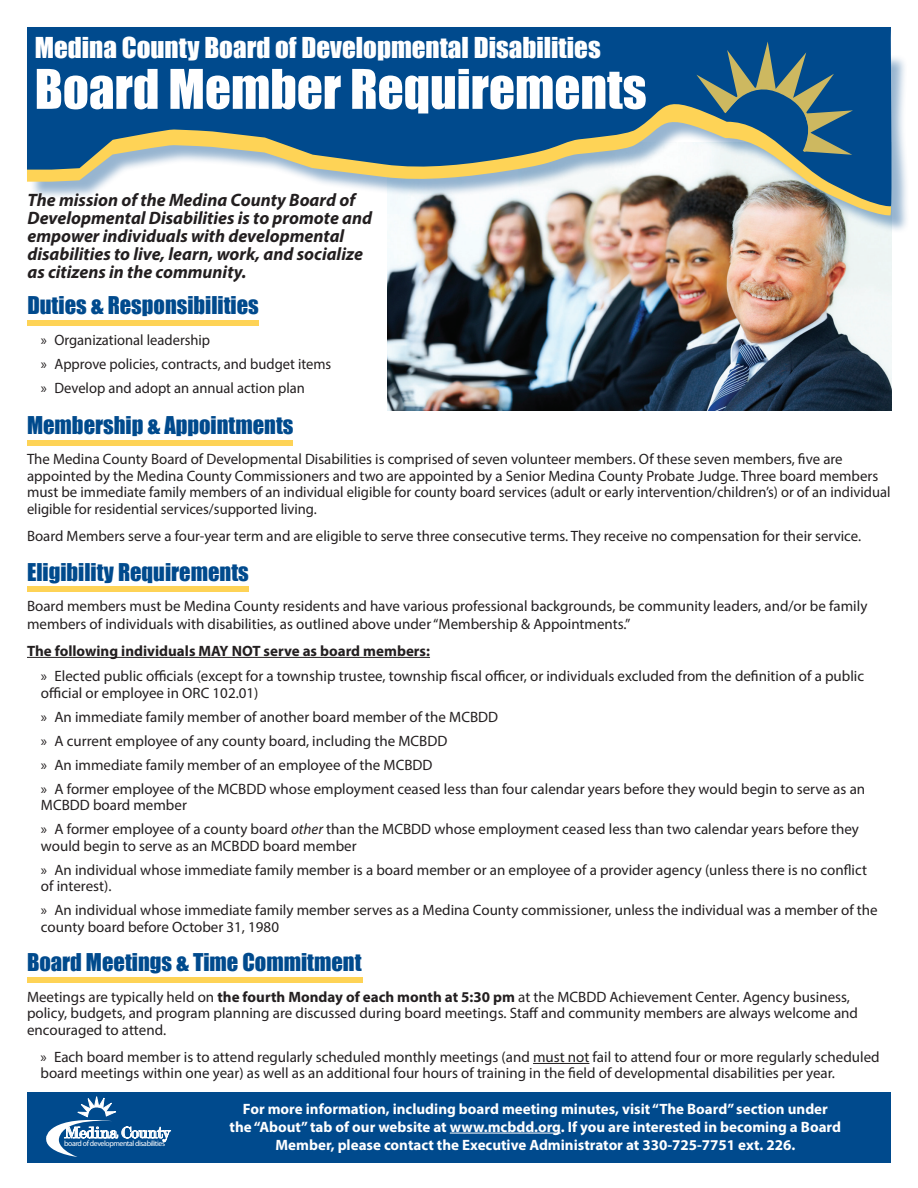
<style>
.page{position:relative;width:918px;height:1188px;background:#fff}
.page>*{position:absolute;margin:0;border:0;box-sizing:border-box;transform-origin:0 0}
.t1{font:50.55px "Impact";color:#fff}
.t2{font:26.4px "Impact";color:#fff}
.t3{font:22.5px "Impact";color:#004a8d}
.t4{font:italic 700 18px/18px "Myriad Pro";color:#231f20}
.t5{font:16.95px "Modern";letter-spacing:-.025em;color:#fff;scale:1.08 1}
.t6{font:15px/16.5px "Myriad Pro";color:#231f20}
.t7{font:700 15px "Myriad Pro";color:#fff}
.t8{font:700 15px "Myriad Pro";color:#231f20}
.t9{font:7.8px "Myriad";letter-spacing:-.05em;color:#fff}
.s1{font-style:italic}
.s2{font-weight:700}
</style>
<div class="page">
<img style="left:388px;top:234px;width:503px;height:176px">
<hr style="left:533px;top:1063px;width:56px;height:1px;background:#231f20">
<div style="left:27px;top:978px;width:336px;height:5px;background:#fed356"></div>
<div style="left:27px;top:440px;width:266px;height:6px;background:#fed356"></div>
<div style="left:29px;top:54px;width:880px;height:180px;background:#004a8d;opacity:.41"></div>
<img style="left:29px;top:207px;width:863px;height:9px">
<svg style="left:27px;top:27px;width:865px;height:180px;background:#4a789c"></svg>
<svg style="left:696px;top:41px;width:157px;height:114px;background:#497386"></svg>
<div style="left:27px;top:1092px;width:864px;height:70px;background:#004a8d"></div>
<hr style="left:450px;top:1133px;width:111px;height:1px;background:#fff">
<div style="left:27px;top:320px;width:232px;height:6px;background:#fed356"></div>
<hr style="left:27px;top:657px;width:403px;height:1px;background:#231f20">
<div style="left:27px;top:587px;width:221px;height:5px;background:#fed356"></div>
<svg style="left:46px;top:1096px;width:125px;height:61px"></svg>
<p class="t2" style="left:35px;top:27px;width:568px">Medina County Board of Developmental Disabilities</p>
<p class="t1" style="left:35px;top:50px;width:613px">Board Member Requirements</p>
<p class="t4" style="left:27px;top:190px;width:346px">The mission of the Medina County Board of Developmental Disabilities is to promote and empower individuals with developmental disabilities to live, learn, work, and socialize as citizens in the community.</p>
<p class="t3" style="left:27px;top:288px;width:233px">Duties &amp; Responsibilities</p>
<p class="t6" style="left:41px;top:331px;width:171px">» Organizational leadership</p>
<p class="t6" style="left:41px;top:355px;width:292px">» Approve policies, contracts, and budget items</p>
<p class="t6" style="left:41px;top:379px;width:266px">» Develop and adopt an annual action plan</p>
<p class="t3" style="left:27px;top:408px;width:268px">Membership &amp; Appointments</p>
<p class="t6" style="left:27px;top:451px;width:865px">The Medina County Board of Developmental Disabilities is comprised of seven volunteer members. Of these seven members, five are appointed by the Medina County Commissioners and two are appointed by a Senior Medina County Probate Judge. Three board members must be immediate family members of an individual eligible for county board services (adult or early intervention/children’s) or of an individual eligible for residential services/supported living.</p>
<p class="t6" style="left:27px;top:527px;width:836px">Board Members serve a four-year term and are eligible to serve three consecutive terms. They receive no compensation for their service.</p>
<p class="t3" style="left:27px;top:554px;width:223px">Eligibility Requirements</p>
<p class="t6" style="left:27px;top:597px;width:842px;line-height:18px">Board members must be Medina County residents and have various professional backgrounds, be community leaders, and/or be family members of individuals with disabilities, as outlined above under “Membership &amp; Appointments.”</p>
<p class="t8" style="left:27px;top:641px;width:405px">The following individuals MAY NOT serve as board members:</p>
<p class="t6" style="left:41px;top:667px;width:825px">» Elected public officials (except for a township trustee, township fiscal officer, or individuals excluded from the definition of a public official or employee in ORC 102.01)</p>
<p class="t6" style="left:41px;top:708px;width:459px">» An immediate family member of another board member of the MCBDD</p>
<p class="t6" style="left:41px;top:732px;width:408px">» A current employee of any county board, including the MCBDD</p>
<p class="t6" style="left:41px;top:756px;width:393px">» An immediate family member of an employee of the MCBDD</p>
<p class="t6" style="left:41px;top:780px;width:826px">» A former employee of the MCBDD whose employment ceased less than four calendar years before they would begin to serve as an<br>MCBDD board member</p>
<p class="t6" style="left:41px;top:820px;width:819px">» A former employee of a county board <span class="s1">other</span> than the MCBDD whose employment ceased less than two calendar years before they would begin to serve as an MCBDD board member</p>
<p class="t6" style="left:41px;top:861px;width:828px">» An individual whose immediate family member is a board member or an employee of a provider agency (unless there is no conflict of interest).</p>
<p class="t6" style="left:41px;top:901px;width:838px">» An individual whose immediate family member serves as a Medina County commissioner, unless the individual was a member of the county board before October 31, 1980</p>
<p class="t3" style="left:27px;top:945px;width:336px">Board Meetings &amp; Time Commitment</p>
<p class="t6" style="left:27px;top:988px;width:833px">Meetings are typically held on <span class="s2">the fourth Monday of each month at 5:30 pm</span> at the MCBDD Achievement Center. Agency business, policy, budgets, and program planning are discussed during board meetings. Staff and community members are always welcome and encouraged to attend.</p>
<p class="t6" style="left:40px;top:1048px;width:841px">» Each board member is to attend regularly scheduled monthly meetings (and must not fail to attend four or more regularly scheduled board meetings within one year) as well as an additional four hours of training in the field of developmental disabilities per year.</p>
<p class="t5" style="left:64px;top:1124px;width:100px">Medina County</p>
<p class="t9" style="left:64px;top:1140px;width:102px">board of developmental disabilities</p>
<p class="t7" style="left:243px;top:1099px;width:587px">For more information, including board meeting minutes, visit “The Board” section under</p>
<p class="t7" style="left:230px;top:1117px;width:613px">the “About” tab of our website at www.mcbdd.org. If you are interested in becoming a Board</p>
<p class="t7" style="left:276px;top:1135px;width:521px">Member, please contact the Executive Administrator at 330-725-7751 ext. 226.</p>
</div>
